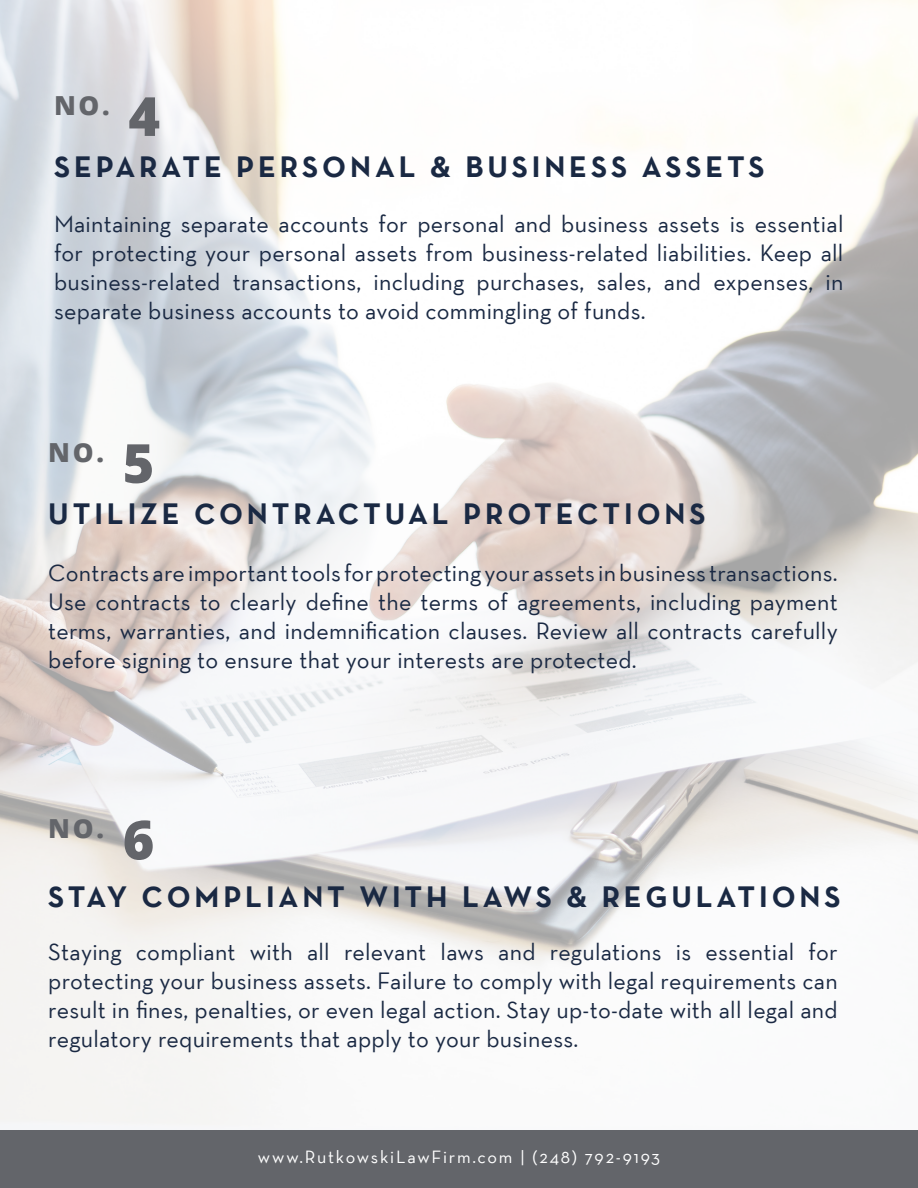
<style>
.page{position:relative;width:918px;height:1188px;background:#fff}
.page>*{position:absolute;margin:0;border:0;box-sizing:border-box;transform-origin:0 0}
.t1{font:700 30px "Neutra Text";letter-spacing:.13em;color:#1a2943}
.t2{font:800 26.25px "Open Sans";color:#63656a}
.t3{font:24px/28.8px "Neutra Text";letter-spacing:.01em;color:#1a2943;text-align:justify}
.t4{font:18px "Neutra Text";letter-spacing:.1em;color:#fff}
.s1{font-size:54px}
</style>
<div class="page">
<img style="left:0;top:0;width:918px;height:1131px">
<div style="left:0;top:1131px;width:918px;height:57px;background:#63656a"></div>
<p class="t2" style="left:54px;top:85px;width:108px">NO. <span class="s1">4</span></p>
<p class="t1" style="left:54px;top:148px;width:712px">SEPARATE PERSONAL &amp; BUSINESS ASSETS</p>
<p class="t3" style="left:54px;top:209px;width:791px">Maintaining separate accounts for personal and business assets is essential for protecting your personal assets from business-related liabilities. Keep all business-related transactions, including purchases, sales, and expenses, in separate business accounts to avoid commingling of funds.</p>
<p class="t2" style="left:48px;top:432px;width:108px">NO. <span class="s1">5</span></p>
<p class="t1" style="left:48px;top:495px;width:659px">UTILIZE CONTRACTUAL PROTECTIONS</p>
<p class="t3" style="left:48px;top:558px;width:791px">Contracts are important tools for protecting your assets in business transactions.<br>Use contracts to clearly define the terms of agreements, including payment terms, warranties, and indemnification clauses. Review all contracts carefully before signing to ensure that your interests are protected.</p>
<p class="t2" style="left:48px;top:809px;width:108px">NO. <span class="s1">6</span></p>
<p class="t1" style="left:48px;top:878px;width:794px">STAY COMPLIANT WITH LAWS &amp; REGULATIONS</p>
<p class="t3" style="left:48px;top:937px;width:791px">Staying compliant with all relevant laws and regulations is essential for protecting your business assets. Failure to comply with legal requirements can result in fines, penalties, or even legal action. Stay up-to-date with all legal and regulatory requirements that apply to your business.</p>
<p class="t4" style="left:258px;top:1146px;width:404px">www.RutkowskiLawFirm.com | (248) 792-9193</p>
</div>
